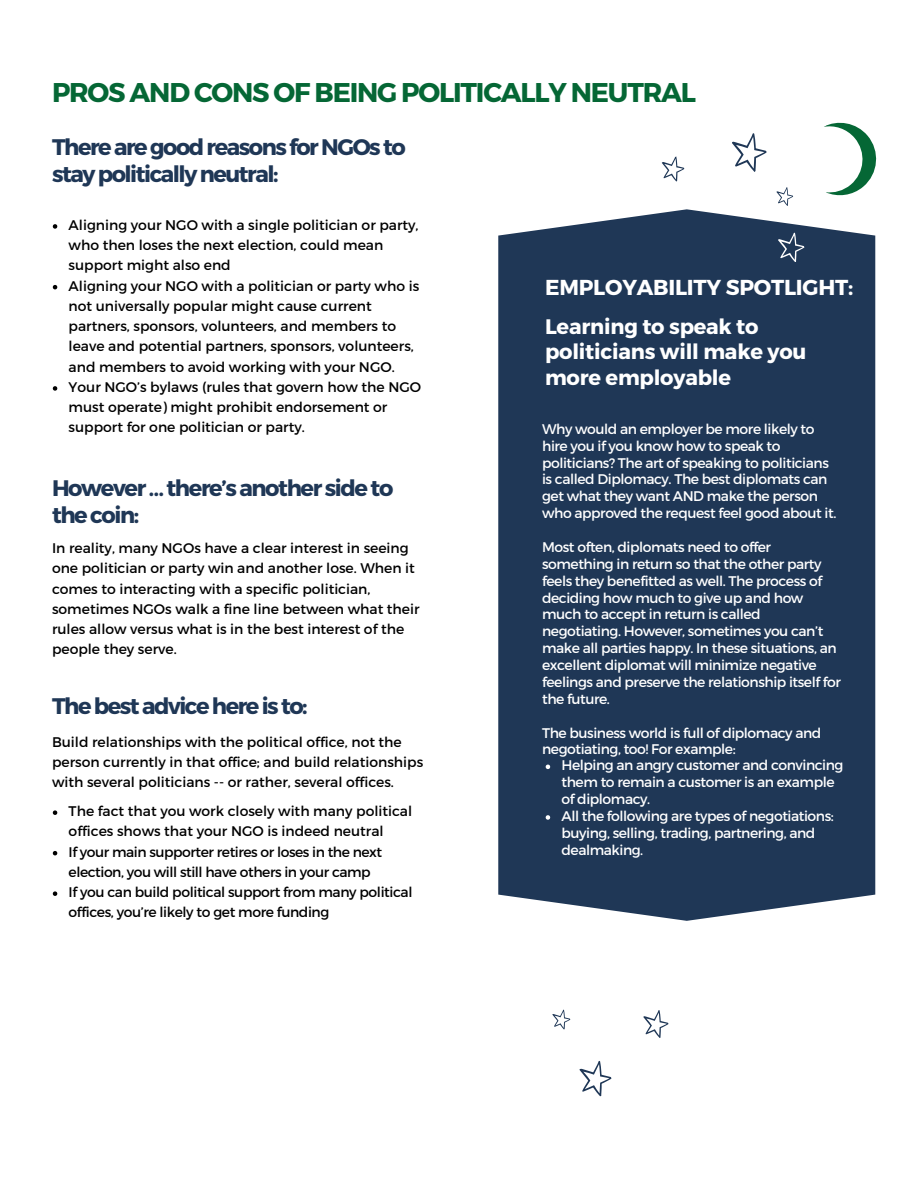
<style>
.page{position:relative;width:918px;height:1188px;background:#fff}
.page>*{position:absolute;margin:0;border:0;box-sizing:border-box;transform-origin:0 0}
.t1{font:700 27.15px "Montserrat";letter-spacing:-.045em;color:#056735}
.t2{font:700 22.5px "Montserrat";letter-spacing:-.065em;color:#1f3756}
.t3{font:700 21.6px "Montserrat";letter-spacing:-.01em;color:#fff}
.t4{font:700 21px/25.8px "Montserrat";letter-spacing:-.01em;color:#fff}
.t5{font:13.95px/20.2px "Montserrat";color:#000}
.t6{font:13.95px/16.8px "Montserrat";letter-spacing:-.03em;color:#fff}
.t7{font:13.95px/20.2px "Montserrat";letter-spacing:-.03em;color:#000}
.t8{font:13.95px/20.2px "Montserrat";letter-spacing:-.025em;color:#000}
</style>
<div class="page">
<div style="left:498px;top:209px;width:377px;height:712px;background:#1f3756"></div>
<svg style="left:661px;top:156px;width:24px;height:26px"></svg>
<svg style="left:53px;top:810px;width:4px;height:5px"></svg>
<svg style="left:53px;top:851px;width:4px;height:4px"></svg>
<svg style="left:53px;top:891px;width:4px;height:5px"></svg>
<svg style="left:53px;top:224px;width:4px;height:5px"></svg>
<svg style="left:53px;top:285px;width:4px;height:4px"></svg>
<svg style="left:53px;top:386px;width:4px;height:5px"></svg>
<svg style="left:546px;top:765px;width:4px;height:4px"></svg>
<svg style="left:546px;top:815px;width:4px;height:5px"></svg>
<svg style="left:552px;top:1009px;width:19px;height:21px"></svg>
<svg style="left:579px;top:1061px;width:33px;height:36px"></svg>
<svg style="left:643px;top:1010px;width:26px;height:28px"></svg>
<svg style="left:732px;top:122px;width:145px;height:84px"></svg>
<svg style="left:773px;top:231px;width:36px;height:36px"></svg>
<p class="t1" style="left:52px;top:75px;width:645px">PROS AND CONS OF BEING POLITICALLY NEUTRAL</p>
<p class="t2" style="left:52px;top:132px;width:355px">There are good reasons for NGOs to</p>
<p class="t2" style="left:52px;top:159px;width:228px">stay politically neutral:</p>
<p class="t5" style="left:69px;top:214px;width:351px">Aligning your NGO with a single politician or party, who then loses the next election, could mean support might also end</p>
<p class="t5" style="left:69px;top:275px;width:352px">Aligning your NGO with a politician or party who is not universally popular might cause current partners, sponsors, volunteers, and members to leave and potential partners, sponsors, volunteers, and members to avoid working with your NGO.</p>
<p class="t5" style="left:69px;top:376px;width:354px">Your NGO’s bylaws (rules that govern how the NGO must operate) might prohibit endorsement or support for one politician or party.</p>
<p class="t2" style="left:52px;top:473px;width:343px">However … there’s another side to</p>
<p class="t2" style="left:52px;top:500px;width:89px">the coin:</p>
<p class="t5" style="left:52px;top:537px;width:369px">In reality, many NGOs have a clear interest in seeing one politician or party win and another lose. When it comes to interacting with a specific politician, sometimes NGOs walk a fine line between what their rules allow versus what is in the best interest of the people they serve.</p>
<p class="t2" style="left:52px;top:692px;width:257px">The best advice here is to:</p>
<p class="t5" style="left:52px;top:731px;width:373px">Build relationships with the political office, not the person currently in that office; and build relationships with several politicians -- or rather, several offices.</p>
<p class="t5" style="left:69px;top:800px;width:345px">The fact that you work closely with many political offices shows that your NGO is indeed neutral</p>
<p class="t7" style="left:69px;top:841px;width:315px">If your main supporter retires or loses in the next election, you will still have others in your camp</p>
<p class="t8" style="left:69px;top:881px;width:345px">If you can build political support from many political offices, you’re likely to get more funding</p>
<p class="t3" style="left:545px;top:274px;width:310px">EMPLOYABILITY SPOTLIGHT:</p>
<p class="t4" style="left:545px;top:312px;width:263px">Learning to speak to politicians will make you more employable</p>
<p class="t6" style="left:542px;top:420px;width:296px">Why would an employer be more likely to hire you if you know how to speak to politicians? The art of speaking to politicians is called Diplomacy. The best diplomats can get what they want AND make the person who approved the request feel good about it.</p>
<p class="t6" style="left:542px;top:538px;width:300px">Most often, diplomats need to offer something in return so that the other party feels they benefitted as well. The process of deciding how much to give up and how much to accept in return is called negotiating. However, sometimes you can’t make all parties happy. In these situations, an excellent diplomat will minimize negative feelings and preserve the relationship itself for the future.</p>
<p class="t6" style="left:542px;top:724px;width:281px">The business world is full of diplomacy and negotiating, too! For example:</p>
<p class="t6" style="left:562px;top:756px;width:284px">Helping an angry customer and convincing them to remain a customer is an example of diplomacy.</p>
<p class="t6" style="left:562px;top:807px;width:274px">All the following are types of negotiations: buying, selling, trading, partnering, and dealmaking.</p>
</div>
